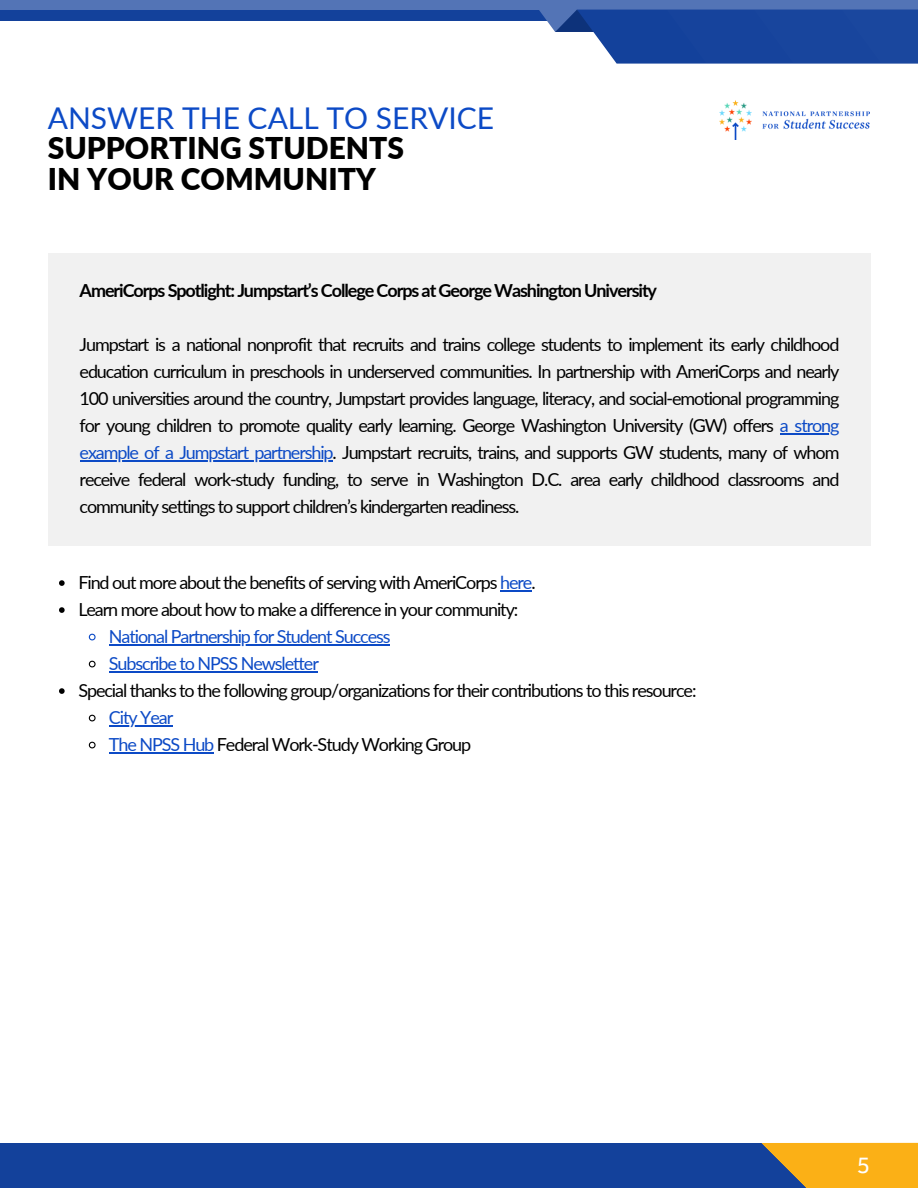
<style>
.page{position:relative;width:918px;height:1188px;background:#fff}
.page>*{position:absolute;margin:0;border:0;box-sizing:border-box;transform-origin:0 0}
.t1{font:900 30px/30.3px "Lato";color:#000}
.t2{font:22.8px "Clear Sans";color:#fff}
.t3{font:18px/27px "Lato";letter-spacing:-.06em;color:#000;text-align:justify}
.t4{font:700 18px "Lato";letter-spacing:-.06em;color:#000}
.t5{font:18px "Lato";letter-spacing:-.06em;color:#0c4ac6}
.s1{font-weight:400;color:#0c4ac6}
.s2{color:#0c4ac6}
</style>
<div class="page">
<div style="left:0;top:1143px;width:814px;height:45px;background:#13419b"></div>
<svg style="left:761px;top:1142px;width:157px;height:46px"></svg>
<img style="left:719px;top:100px;width:151px;height:40px">
<div style="left:0;top:0;width:918px;height:21px;background:#13419b"></div>
<div style="left:0;top:0;width:918px;height:10px;background:#5374b6"></div>
<svg style="left:539px;top:10px;width:379px;height:54px"></svg>
<div style="left:48px;top:253px;width:822px;height:293px;background:#f1f1f1"></div>
<hr style="left:780px;top:433px;width:58px;height:2px;background:#0c4ac6">
<hr style="left:80px;top:460px;width:253px;height:2px;background:#0c4ac6">
<svg style="left:59px;top:580px;width:6px;height:6px"></svg>
<hr style="left:500px;top:590px;width:31px;height:2px;background:#0c4ac6">
<svg style="left:59px;top:607px;width:6px;height:6px"></svg>
<svg style="left:88px;top:633px;width:8px;height:8px"></svg>
<hr style="left:109px;top:644px;width:281px;height:2px;background:#0c4ac6">
<svg style="left:88px;top:660px;width:8px;height:8px"></svg>
<hr style="left:109px;top:671px;width:209px;height:2px;background:#0c4ac6">
<svg style="left:59px;top:688px;width:6px;height:6px"></svg>
<svg style="left:88px;top:714px;width:8px;height:8px"></svg>
<hr style="left:109px;top:725px;width:63px;height:2px;background:#0c4ac6">
<svg style="left:88px;top:741px;width:8px;height:8px"></svg>
<hr style="left:109px;top:752px;width:104px;height:2px;background:#0c4ac6">
<h1 class="t1" style="left:48px;top:102px;width:448px"><span class="s1">ANSWER THE CALL TO SERVICE<br></span>SUPPORTING STUDENTS<br>IN YOUR COMMUNITY</h1>
<h2 class="t4" style="left:80px;top:279px;width:579px">AmeriCorps Spotlight: Jumpstart’s College Corps at George Washington University</h2>
<p class="t3" style="left:80px;top:331px;width:761px">Jumpstart is a national nonprofit that recruits and trains college students to implement its early childhood education curriculum in preschools in underserved communities. In partnership with AmeriCorps and nearly 100 universities around the country, Jumpstart provides language, literacy, and social-emotional programming for young children to promote quality early learning. George Washington University (GW) offers <span class="s2">a strong</span></p>
<p class="t3" style="left:80px;top:439px;width:761px"><span class="s2">example of a Jumpstart partnership</span>. Jumpstart recruits, trains, and supports GW students, many of whom receive federal work-study funding, to serve in Washington D.C. area early childhood classrooms and community settings to support children’s kindergarten readiness.</p>
<p class="t3" style="left:78px;top:569px;width:459px">Find out more about the benefits of serving with AmeriCorps <span class="s2">here</span>.</p>
<p class="t3" style="left:78px;top:596px;width:442px">Learn more about how to make a difference in your community:</p>
<p class="t5" style="left:109px;top:625px;width:283px">National Partnership for Student Success</p>
<p class="t5" style="left:109px;top:652px;width:212px">Subscribe to NPSS Newsletter</p>
<p class="t3" style="left:78px;top:677px;width:620px">Special thanks to the following group/organizations for their contributions to this resource:</p>
<p class="t5" style="left:109px;top:706px;width:66px">City Year</p>
<p class="t3" style="left:109px;top:731px;width:364px"><span class="s2">The NPSS Hub</span> Federal Work-Study Working Group</p>
<p class="t2" style="left:857px;top:1148px;width:15px">5</p>
</div>
